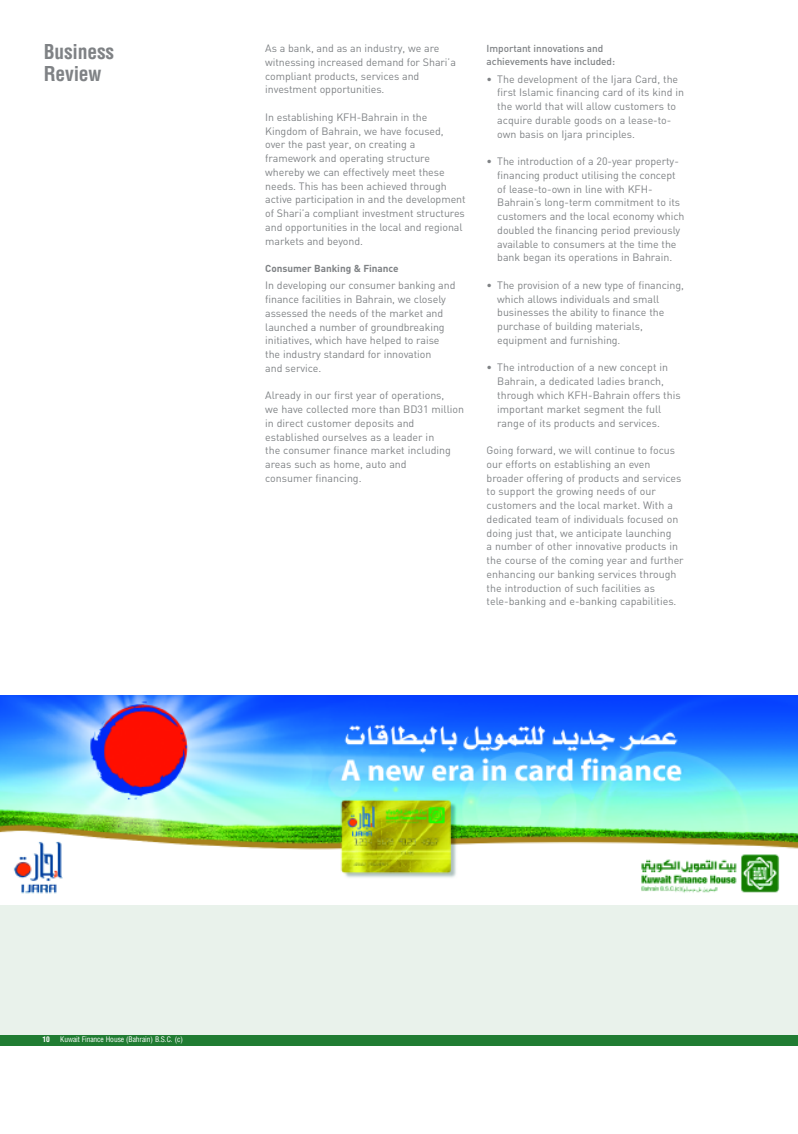
<style>
.page{position:relative;width:798px;height:1134px;background:#fff}
.page>*{position:absolute;margin:0;border:0;box-sizing:border-box;transform-origin:0 0}
.t1{font:700 condensed 20px/22.5px "Helvetica";letter-spacing:-.01em;color:#7f8285}
.t2{font:10.62px/13.8px "DIN";letter-spacing:-.005em;color:#7f8285}
.t3{font:500 10px/13.8px "DIN";letter-spacing:-.005em;color:#7f8285}
.t4{font:700 10px "DIN";letter-spacing:-.005em;color:#7f8285}
.t5{font:condensed 7.5px "Helvetica";letter-spacing:-.01em;color:#fff}
.t6{font:700 condensed 7.5px "Helvetica";color:#fff}
</style>
<div class="page">
<img style="left:0;top:695px;width:797px;height:199px">
<div style="left:0;top:924px;width:797px;height:122px;background:#207c32"></div>
<div style="left:0;top:905px;width:797px;height:130px;background:#e9f2eb"></div>
<h1 class="t1" style="left:44px;top:41px;width:72px">Business<br>Review</h1>
<p class="t2" style="left:265px;top:41px;width:192px">As a bank, and as an industry, we are witnessing increased demand for Shari’a compliant products, services and investment opportunities.</p>
<p class="t2" style="left:265px;top:110px;width:202px">In establishing KFH-Bahrain in the Kingdom of Bahrain, we have focused, over the past year, on creating a framework and operating structure whereby we can effectively meet these needs. This has been achieved through active participation in and the development of Shari’a compliant investment structures and opportunities in the local and regional markets and beyond.</p>
<p class="t4" style="left:265px;top:263px;width:135px">Consumer Banking &amp; Finance</p>
<p class="t2" style="left:265px;top:279px;width:192px">In developing our consumer banking and finance facilities in Bahrain, we closely assessed the needs of the market and launched a number of groundbreaking initiatives, which have helped to raise the industry standard for innovation<br>and service.</p>
<p class="t2" style="left:265px;top:389px;width:200px">Already in our first year of operations,<br>we have collected more than BD31 million in direct customer deposits and established ourselves as a leader in<br>the consumer finance market including areas such as home, auto and<br>consumer financing.</p>
<p class="t3" style="left:486px;top:41px;width:130px">Important innovations and achievements have included:</p>
<p class="t2" style="left:497px;top:72px;width:188px;text-indent:-11px">• The development of the Ijara Card, the first Islamic financing card of its kind in the world that will allow customers to acquire durable goods on a lease-to&shy;own basis on Ijara principles.</p>
<p class="t2" style="left:497px;top:155px;width:189px;text-indent:-11px">• The introduction of a 20-year property&shy;financing product utilising the concept of lease-to-own in line with KFH-Bahrain’s long-term commitment to its customers and the local economy which doubled the financing period previously available to consumers at the time the bank began its operations in Bahrain.</p>
<p class="t2" style="left:497px;top:278px;width:188px;text-indent:-11px">• The provision of a new type of financing, which allows individuals and small businesses the ability to finance the purchase of building materials, equipment and furnishing.</p>
<p class="t2" style="left:497px;top:361px;width:185px;text-indent:-11px">• The introduction of a new concept in Bahrain, a dedicated ladies branch, through which KFH-Bahrain offers this important market segment the full range of its products and services.</p>
<p class="t2" style="left:486px;top:443px;width:198px">Going forward, we will continue to focus our efforts on establishing an even broader offering of products and services to support the growing needs of our customers and the local market. With a dedicated team of individuals focused on doing just that, we anticipate launching<br>a number of other innovative products in the course of the coming year and further enhancing our banking services through the introduction of such facilities as tele-banking and e-banking capabilities.</p>
<p class="t6" style="left:43px;top:1035px;width:9px">10</p>
<p class="t5" style="left:60px;top:1035px;width:124px">Kuwait Finance House (Bahrain) B.S.C. (c)</p>
</div>
